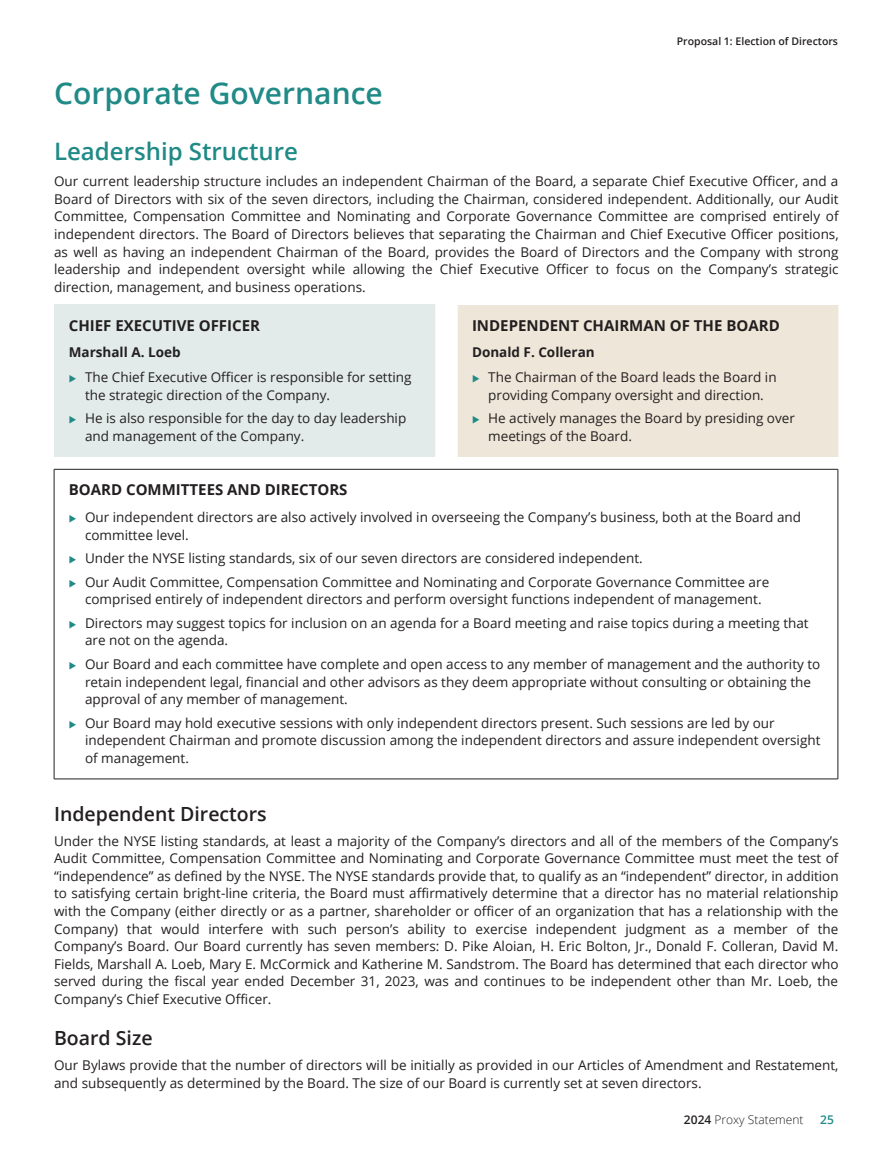
<style>
.page{position:relative;width:892px;height:1162px;background:#fff}
.page>*{position:absolute;margin:0;border:0;box-sizing:border-box;transform-origin:0 0}
.t1{font:600 30px "Open Sans";color:#208a87}
.t2{font:600 24px "Open Sans";color:#208a87}
.t3{font:600 19.5px "Open Sans";color:#231f20}
.t4{font:700 15px "Open Sans";color:#231f20}
.t5{font:13.5px/17.5px "Open Sans";color:#231f20}
.t6{font:700 13.5px "Open Sans";color:#231f20}
.t7{font:300 12px "Open Sans";color:#231f20}
.t8{font:600 12px "Open Sans";color:#208a87}
.t9{font:600 10.5px "Open Sans";color:#231f20}
.s1{color:#208a87}
.s2{font-weight:600}
</style>
<div class="page">
<div style="left:54px;top:305px;width:380px;height:9px;background:#e2ebe9"></div>
<div style="left:457px;top:305px;width:380px;height:152px;background:#eee7d9"></div>
<div style="left:54px;top:314px;width:380px;height:134px;background:#e2ebe9"></div>
<div style="left:54px;top:448px;width:380px;height:9px;background:#e2ebe9"></div>
<hr style="left:457px;top:305px;width:1px;height:152px;background:#fff">
<hr style="left:837px;top:305px;width:1px;height:152px;background:#eee7d9">
<hr style="left:434px;top:314px;width:1px;height:134px;background:#e2ebe9">
<hr style="left:54px;top:469px;width:1px;height:309px;background:#231f20">
<hr style="left:837px;top:469px;width:1px;height:309px;background:#231f20">
<hr style="left:54px;top:469px;width:783px;height:1px;background:#231f20">
<hr style="left:54px;top:778px;width:783px;height:1px;background:#231f20">
<p class="t9" style="left:676px;top:34px;width:163px">Proposal 1: Election of Directors</p>
<h1 class="t1" style="left:54px;top:73px;width:330px">Corporate Governance</h1>
<h2 class="t2" style="left:54px;top:134px;width:245px">Leadership Structure</h2>
<p class="t5" style="left:54px;top:172px;width:785px;text-align:justify">Our current leadership structure includes an independent Chairman of the Board, a separate Chief Executive Officer, and a Board of Directors with six of the seven directors, including the Chairman, considered independent. Additionally, our Audit Committee, Compensation Committee and Nominating and Corporate Governance Committee are comprised entirely of independent directors. The Board of Directors believes that separating the Chairman and Chief Executive Officer positions, as well as having an independent Chairman of the Board, provides the Board of Directors and the Company with strong leadership and independent oversight while allowing the Chief Executive Officer to focus on the Company’s strategic direction, management, and business operations.</p>
<p class="t4" style="left:69px;top:315px;width:193px">CHIEF EXECUTIVE OFFICER</p>
<p class="t6" style="left:69px;top:342px;width:113px">Marshall A. Loeb</p>
<p class="t5" style="left:85px;top:368px;width:328px;text-indent:-16px"><span class="s1">◆</span> The Chief Executive Officer is responsible for setting the strategic direction of the Company.</p>
<p class="t5" style="left:85px;top:409px;width:322px;text-indent:-16px"><span class="s1">◆</span> He is also responsible for the day to day leadership and management of the Company.</p>
<p class="t4" style="left:472px;top:315px;width:309px">INDEPENDENT CHAIRMAN OF THE BOARD</p>
<p class="t6" style="left:472px;top:342px;width:124px">Donald F. Colleran</p>
<p class="t5" style="left:472px;top:368px;width:306px;text-align:center"><span class="s1">◆</span> The Chairman of the Board leads the Board in providing Company oversight and direction.</p>
<p class="t5" style="left:488px;top:409px;width:308px;text-indent:-16px"><span class="s1">◆</span> He actively manages the Board by presiding over meetings of the Board.</p>
<p class="t4" style="left:69px;top:479px;width:280px">BOARD COMMITTEES AND DIRECTORS</p>
<p class="t5" style="left:85px;top:508px;width:717px;text-indent:-16px"><span class="s1">◆</span> Our independent directors are also actively involved in overseeing the Company’s business, both at the Board and committee level.</p>
<p class="t5" style="left:69px;top:549px;width:575px"><span class="s1">◆</span> Under the NYSE listing standards, six of our seven directors are considered independent.</p>
<p class="t5" style="left:85px;top:572px;width:685px;text-indent:-16px"><span class="s1">◆</span> Our Audit Committee, Compensation Committee and Nominating and Corporate Governance Committee are comprised entirely of independent directors and perform oversight functions independent of management.</p>
<p class="t5" style="left:85px;top:613px;width:724px;text-indent:-16px"><span class="s1">◆</span> Directors may suggest topics for inclusion on an agenda for a Board meeting and raise topics during a meeting that are not on the agenda.</p>
<p class="t5" style="left:85px;top:654px;width:736px;text-indent:-16px"><span class="s1">◆</span> Our Board and each committee have complete and open access to any member of management and the authority to retain independent legal, financial and other advisors as they deem appropriate without consulting or obtaining the approval of any member of management.</p>
<p class="t5" style="left:85px;top:713px;width:736px;text-indent:-16px"><span class="s1">◆</span> Our Board may hold executive sessions with only independent directors present. Such sessions are led by our independent Chairman and promote discussion among the independent directors and assure independent oversight of management.</p>
<h3 class="t3" style="left:54px;top:800px;width:214px">Independent Directors</h3>
<p class="t5" style="left:54px;top:831px;width:785px;text-align:justify">Under the NYSE listing standards, at least a majority of the Company’s directors and all of the members of the Company’s Audit Committee, Compensation Committee and Nominating and Corporate Governance Committee must meet the test of “independence” as defined by the NYSE. The NYSE standards provide that, to qualify as an “independent” director, in addition to satisfying certain bright-line criteria, the Board must affirmatively determine that a director has no material relationship with the Company (either directly or as a partner, shareholder or officer of an organization that has a relationship with the Company) that would interfere with such person’s ability to exercise independent judgment as a member of the Company’s Board. Our Board currently has seven members: D. Pike Aloian, H. Eric Bolton, Jr., Donald F. Colleran, David M.<br>Fields, Marshall A. Loeb, Mary E. McCormick and Katherine M. Sandstrom. The Board has determined that each director who served during the fiscal year ended December 31, 2023, was and continues to be independent other than Mr. Loeb, the Company’s Chief Executive Officer.</p>
<h3 class="t3" style="left:54px;top:1024px;width:100px">Board Size</h3>
<p class="t5" style="left:54px;top:1055px;width:785px">Our Bylaws provide that the number of directors will be initially as provided in our Articles of Amendment and Restatement, and subsequently as determined by the Board. The size of our Board is currently set at seven directors.</p>
<p class="t7" style="left:683px;top:1110px;width:121px"><span class="s2">2024</span> Proxy Statement</p>
<p class="t8" style="left:819px;top:1110px;width:15px">25</p>
</div>
